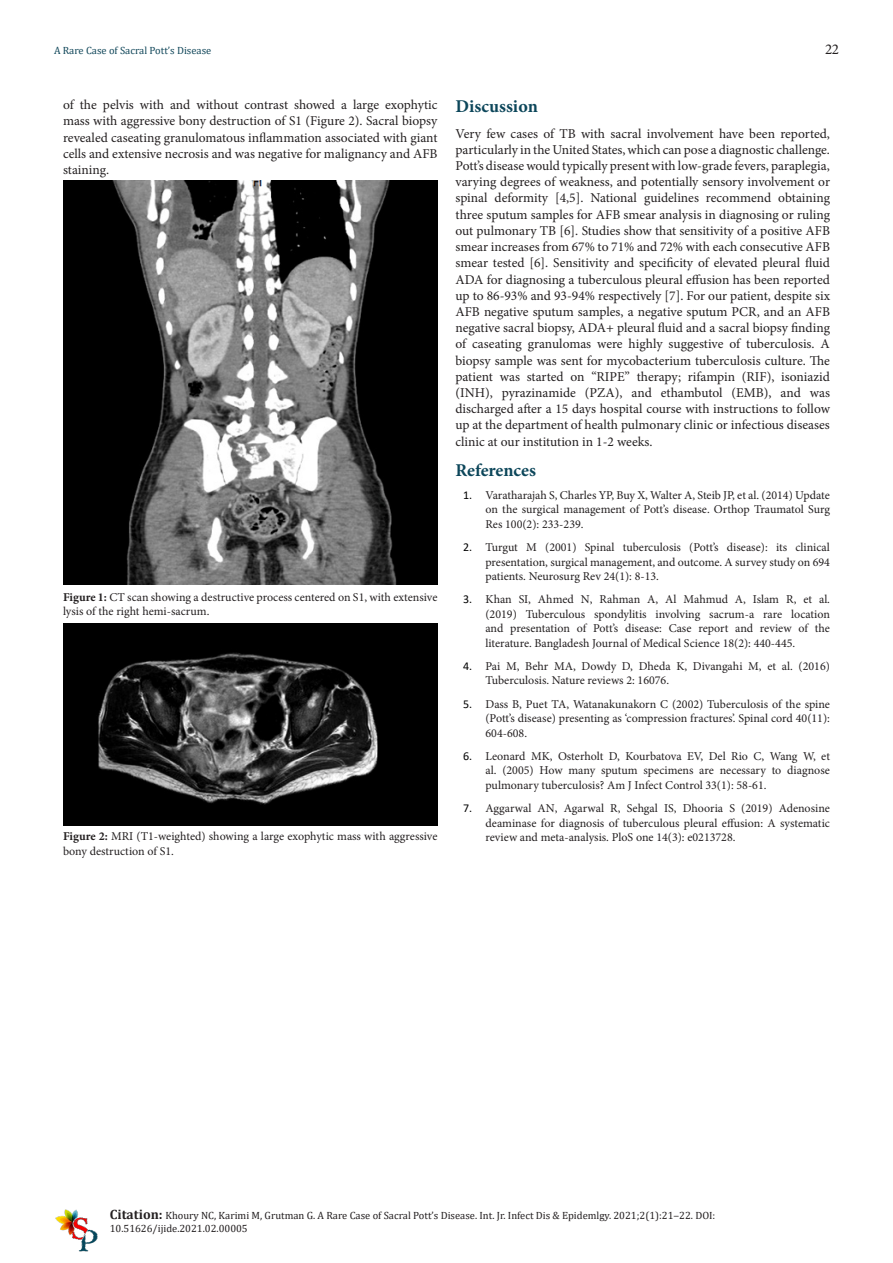
<style>
.page{position:relative;width:893px;height:1263px;background:#fff}
.page>*{position:absolute;margin:0;border:0;box-sizing:border-box;transform-origin:0 0}
.t1{font:700 18px "Minion Pro";color:#0c465a}
.t2{font:15px "Minion Pro";color:#231f20}
.t3{font:13.5px/16.2px "Minion Pro";color:#231f20;text-align:justify}
.t4{font:12px/14.4px "Minion Pro";color:#231f20;text-align:justify}
.t5{font:10.5px/12.6px "Cambria";color:#231f20}
.t6{font:10.5px "Cambria";color:#11475a}
.s1{font-weight:700}
.s2{font-family:"Calibri";color:#000}
.s3{font-weight:700;font-size:13.5px}
</style>
<div class="page">
<img style="left:55px;top:1209px;width:43px;height:43px">
<img style="left:64px;top:181px;width:373px;height:404px">
<img style="left:64px;top:624px;width:373px;height:201px">
<p class="t6" style="left:54px;top:44px;width:159px">A Rare Case of Sacral Pott’s Disease</p>
<p class="t2" style="left:825px;top:39px;width:15px">22</p>
<p class="t3" style="left:63px;top:97px;width:376px">of the pelvis with and without contrast showed a large exophytic mass with aggressive bony destruction of S1 (Figure 2). Sacral biopsy revealed caseating granulomatous inflammation associated with giant cells and extensive necrosis and was negative for malignancy and AFB staining.</p>
<p class="t4" style="left:63px;top:590px;width:376px"><span class="s1">Figure 1:</span> CT scan showing a destructive process centered on S1, with extensive lysis of the right hemi-sacrum.</p>
<p class="t4" style="left:63px;top:829px;width:376px"><span class="s1">Figure 2:</span> MRI (T1-weighted) showing a large exophytic mass with aggressive bony destruction of S1.</p>
<p class="t1" style="left:455px;top:94px;width:84px">Discussion</p>
<p class="t3" style="left:455px;top:125px;width:376px">Very few cases of TB with sacral involvement have been reported, particularly in the United States, which can pose a diagnostic challenge.<br>Pott’s disease would typically present with low-grade fevers, paraplegia, varying degrees of weakness, and potentially sensory involvement or spinal deformity [4,5]. National guidelines recommend obtaining three sputum samples for AFB smear analysis in diagnosing or ruling out pulmonary TB [6]. Studies show that sensitivity of a positive AFB smear increases from 67% to 71% and 72% with each consecutive AFB smear tested [6]. Sensitivity and specificity of elevated pleural fluid ADA for diagnosing a tuberculous pleural effusion has been reported up to 86-93% and 93-94% respectively [7]. For our patient, despite six AFB negative sputum samples, a negative sputum PCR, and an AFB negative sacral biopsy, ADA+ pleural fluid and a sacral biopsy finding of caseating granulomas were highly suggestive of tuberculosis. A biopsy sample was sent for mycobacterium tuberculosis culture. The patient was started on “RIPE” therapy; rifampin (RIF), isoniazid (INH), pyrazinamide (PZA), and ethambutol (EMB), and was discharged after a 15 days hospital course with instructions to follow up at the department of health pulmonary clinic or infectious diseases clinic at our institution in 1-2 weeks.</p>
<p class="t1" style="left:455px;top:457px;width:82px">References</p>
<p class="t4" style="left:485px;top:488px;width:346px;text-indent:-22px"><span class="s2">1.</span> Varatharajah S, Charles YP, Buy X, Walter A, Steib JP, et al. (2014) Update on the surgical management of Pott’s disease. Orthop Traumatol Surg Res 100(2): 233-239.</p>
<p class="t4" style="left:485px;top:540px;width:346px;text-indent:-22px"><span class="s2">2.</span> Turgut M (2001) Spinal tuberculosis (Pott’s disease): its clinical presentation, surgical management, and outcome. A survey study on 694 patients. Neurosurg Rev 24(1): 8-13.</p>
<p class="t4" style="left:485px;top:592px;width:346px;text-indent:-22px"><span class="s2">3.</span> Khan SI, Ahmed N, Rahman A, Al Mahmud A, Islam R, et al. (2019) Tuberculous spondylitis involving sacrum-a rare location and presentation of Pott’s disease: Case report and review of the literature. Bangladesh Journal of Medical Science 18(2): 440-445.</p>
<p class="t4" style="left:485px;top:659px;width:346px;text-indent:-22px"><span class="s2">4.</span> Pai M, Behr MA, Dowdy D, Dheda K, Divangahi M, et al. (2016)<br>Tuberculosis. Nature reviews 2: 16076.</p>
<p class="t4" style="left:485px;top:697px;width:346px;text-indent:-22px"><span class="s2">5.</span> Dass B, Puet TA, Watanakunakorn C (2002) Tuberculosis of the spine (Pott’s disease) presenting as ‘compression fractures’. Spinal cord 40(11):<br>604-608.</p>
<p class="t4" style="left:485px;top:749px;width:346px;text-indent:-22px"><span class="s2">6.</span> Leonard MK, Osterholt D, Kourbatova EV, Del Rio C, Wang W, et al. (2005) How many sputum specimens are necessary to diagnose pulmonary tuberculosis? Am J Infect Control 33(1): 58-61.</p>
<p class="t4" style="left:485px;top:801px;width:346px;text-indent:-22px"><span class="s2">7.</span> Aggarwal AN, Agarwal R, Sehgal IS, Dhooria S (2019) Adenosine deaminase for diagnosis of tuberculous pleural effusion: A systematic review and meta-analysis. PloS one 14(3): e0213728.</p>
<p class="t5" style="left:110px;top:1209px;width:607px"><span class="s3">Citation:</span> Khoury NC, Karimi M, Grutman G. A Rare Case of Sacral Pott’s Disease. Int. Jr. Infect Dis &amp; Epidemlgy. 2021;2(1):21‒22. DOI:<br>10.51626/ijide.2021.02.00005</p>
</div>
